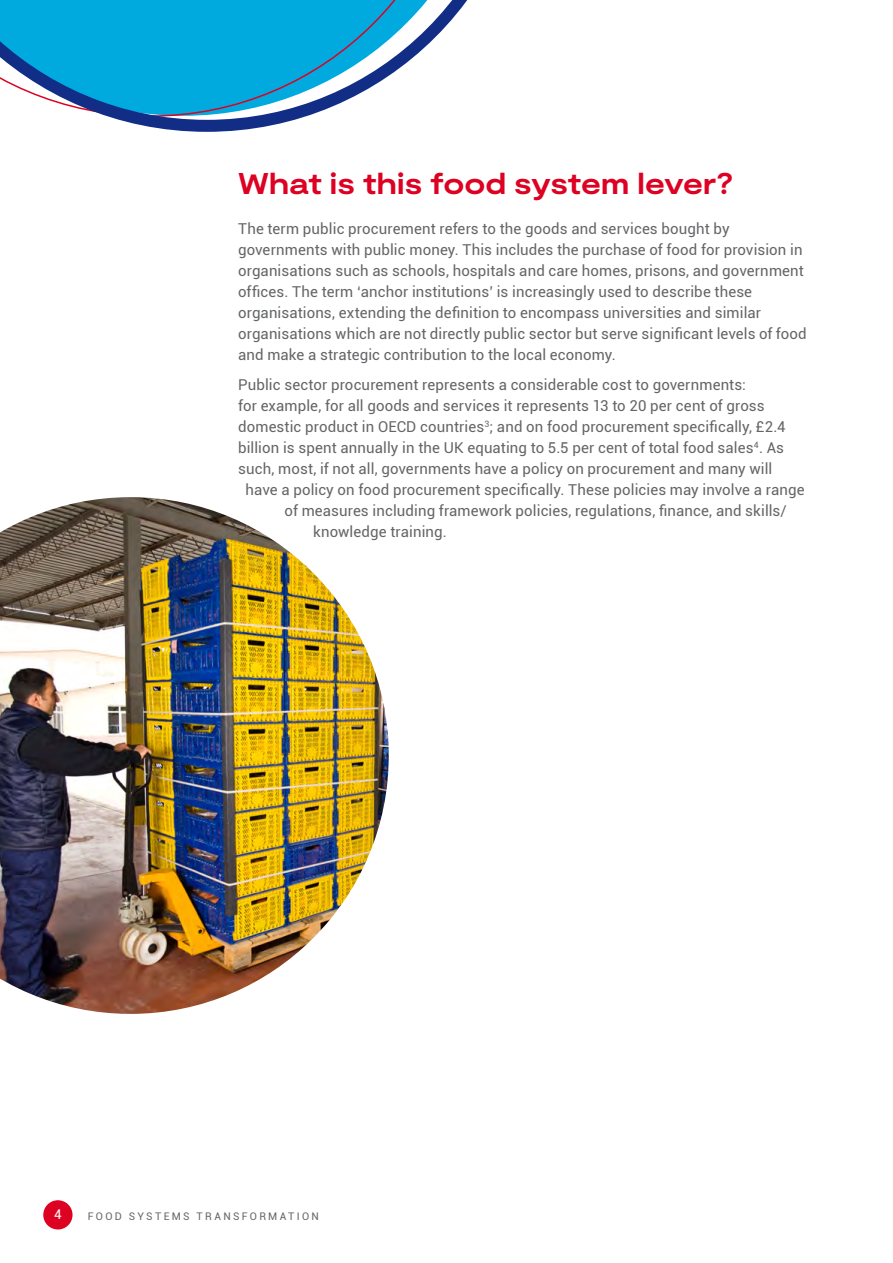
<style>
.page{position:relative;width:893px;height:1263px;background:#fff}
.page>*{position:absolute;margin:0;border:0;box-sizing:border-box;transform-origin:0 0}
.Heading{font:700 expanded 30px "Moderat";color:#dd0122}
.Body_copy{font:15px/21px "Roboto";letter-spacing:.01em;color:#646567}
.t1{font:13.5px "Roboto";color:#fff}
.t2{font:10.5px "Roboto";letter-spacing:.22em;color:#646567}
</style>
<div class="page">
<svg style="left:0;top:0;width:468px;height:132px"></svg>
<div style="left:43px;top:1200px;width:30px;height:29px;background:#dd0122;border-radius:50%"></div>
<img style="left:0;top:497px;width:389px;height:517px">
<p class="Heading" style="left:238px;top:166px;width:496px">What is this food system lever?</p>
<p class="Body_copy" style="left:238px;top:218px;width:570px">The term public procurement refers to the goods and services bought by governments with public money. This includes the purchase of food for provision in organisations such as schools, hospitals and care homes, prisons, and government offices. The term ‘anchor institutions’ is increasingly used to describe these organisations, extending the definition to encompass universities and similar organisations which are not directly public sector but serve significant levels of food and make a strategic contribution to the local economy.</p>
<p class="Body_copy" style="left:238px;top:373px;width:509px">Public sector procurement represents a considerable cost to governments:</p>
<p class="Body_copy" style="left:238px;top:394px;width:528px">for example, for all goods and services it represents 13 to 20 per cent of gross</p>
<p class="Body_copy" style="left:238px;top:415px;width:549px">domestic product in OECD countries<sup>3</sup>; and on food procurement specifically, £2.4</p>
<p class="Body_copy" style="left:238px;top:436px;width:547px">billion is spent annually in the UK equating to 5.5 per cent of total food sales<sup>4</sup>. As</p>
<p class="Body_copy" style="left:238px;top:457px;width:536px">such, most, if not all, governments have a policy on procurement and many will</p>
<p class="Body_copy" style="left:246px;top:478px;width:560px">have a policy on food procurement specifically. These policies may involve a range</p>
<p class="Body_copy" style="left:285px;top:499px;width:504px">of measures including framework policies, regulations, finance, and skills/</p>
<p class="Body_copy" style="left:313px;top:520px;width:135px">knowledge training.</p>
<p class="t1" style="left:54px;top:1204px;width:9px">4</p>
<p class="t2" style="left:88px;top:1208px;width:233px">FOOD SYSTEMS TRANSFORMATION</p>
</div>
